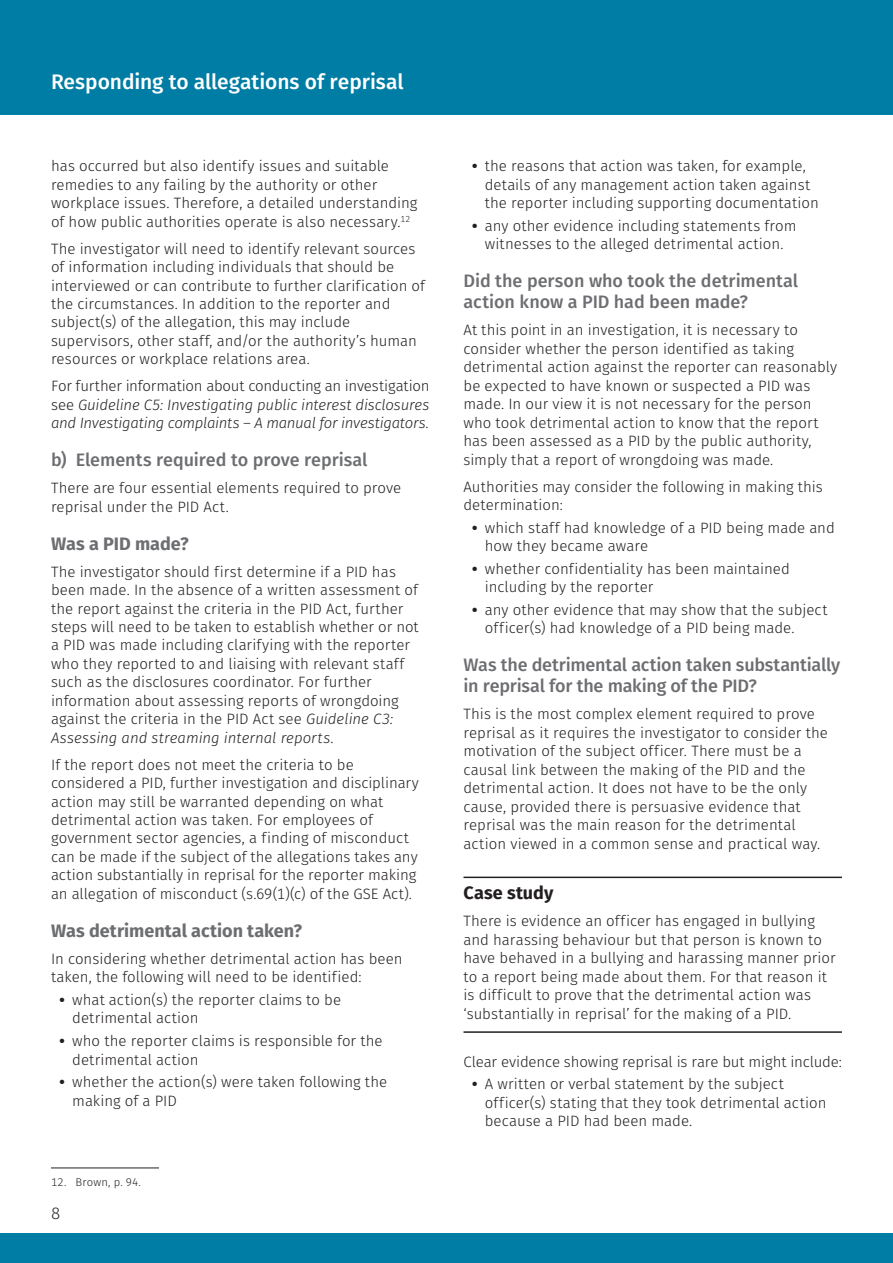
<style>
.page{position:relative;width:893px;height:1263px;background:#fff}
.page>*{position:absolute;margin:0;border:0;box-sizing:border-box;transform-origin:0 0}
.t1{font:500 21px "Fira Sans";letter-spacing:-.005em;color:#fff}
.t2{font:500 18px/21px "Fira Sans";letter-spacing:-.005em;color:#6d6e71}
.t3{font:700 18px "Fira Sans";color:#6d6e71}
.t4{font:700 18px "Fira Sans";letter-spacing:.005em;color:#231f20}
.t5{font:300 16.5px "Fira Sans";color:#231f20}
.t6{font:300 15px/18.5px "Fira Sans";color:#231f20}
.t7{font:italic 300 15px/18.5px "Fira Sans";letter-spacing:-.02em;color:#231f20;text-align:justify}
.t8{font:300 11.25px "Fira Sans";letter-spacing:.02em;color:#231f20}
.s1{font-style:normal}
.s2{font-style:italic}
.s3{font-weight:800}
</style>
<div class="page">
<div style="left:0;top:0;width:893px;height:115px;background:#007da4"></div>
<div style="left:0;top:1233px;width:893px;height:30px;background:#007da4"></div>
<hr style="left:51px;top:1167px;width:108px;height:1px;background:#231f20">
<hr style="left:463px;top:876px;width:379px;height:2px;background:#231f20">
<hr style="left:463px;top:1031px;width:379px;height:2px;background:#231f20">
<h1 class="t1" style="left:51px;top:65px;width:354px">Responding to allegations of reprisal</h1>
<p class="t6" style="left:51px;top:157px;width:368px">has occurred but also identify issues and suitable remedies to any failing by the authority or other workplace issues. Therefore, a detailed understanding of how public authorities operate is also necessary.<sup>12</sup></p>
<p class="t6" style="left:51px;top:239px;width:376px">The investigator will need to identify relevant sources of information including individuals that should be interviewed or can contribute to further clarification of the circumstances. In addition to the reporter and subject(s) of the allegation, this may include supervisors, other staff, and/or the authority’s human resources or workplace relations area.</p>
<p class="t7" style="left:51px;top:377px;width:380px"><span class="s1">For further information about conducting an investigation see</span> Guideline C5: Investigating public interest disclosures and Investigating complaints – A manual for investigators<span class="s1">.</span></p>
<p class="t2" style="left:51px;top:449px;width:318px">b) Elements required to prove reprisal</p>
<p class="t6" style="left:51px;top:479px;width:352px">There are four essential elements required to prove reprisal under the PID Act.</p>
<p class="t3" style="left:51px;top:528px;width:139px">Was a PID made?</p>
<p class="t6" style="left:51px;top:562px;width:369px">The investigator should first determine if a PID has been made. In the absence of a written assessment of the report against the criteria in the PID Act, further steps will need to be taken to establish whether or not a PID was made including clarifying with the reporter who they reported to and liaising with relevant staff such as the disclosures coordinator. For further information about assessing reports of wrongdoing against the criteria in the PID Act see <span class="s2">Guideline C3:<br>Assessing and streaming internal reports</span>.</p>
<p class="t6" style="left:51px;top:755px;width:369px">If the report does not meet the criteria to be considered a PID, further investigation and disciplinary action may still be warranted depending on what detrimental action was taken. For employees of government sector agencies, a finding of misconduct can be made if the subject of the allegations takes any action substantially in reprisal for the reporter making an allegation of misconduct (s.69(1)(c) of the GSE Act).</p>
<p class="t3" style="left:51px;top:915px;width:253px">Was detrimental action taken?</p>
<p class="t6" style="left:51px;top:949px;width:353px">In considering whether detrimental action has been taken, the following will need to be identified:</p>
<p class="t6" style="left:72px;top:990px;width:270px;text-indent:-13px"><span class="s3">•</span> what action(s) the reporter claims to be detrimental action</p>
<p class="t6" style="left:72px;top:1031px;width:312px;text-indent:-13px"><span class="s3">•</span> who the reporter claims is responsible for the detrimental action</p>
<p class="t6" style="left:72px;top:1073px;width:316px;text-indent:-13px"><span class="s3">•</span> whether the action(s) were taken following the making of a PID</p>
<p class="t8" style="left:51px;top:1174px;width:91px">12. Brown, p. 94.</p>
<p class="t5" style="left:51px;top:1201px;width:11px">8</p>
<p class="t6" style="left:485px;top:157px;width:335px;text-indent:-13px"><span class="s3">•</span> the reasons that action was taken, for example, details of any management action taken against the reporter including supporting documentation</p>
<p class="t6" style="left:472px;top:216px;width:326px;text-align:center"><span class="s3">•</span> any other evidence including statements from witnesses to the alleged detrimental action.</p>
<p class="t2" style="left:463px;top:270px;width:336px">Did the person who took the detrimental action know a PID had been made?</p>
<p class="t6" style="left:463px;top:321px;width:375px">At this point in an investigation, it is necessary to consider whether the person identified as taking detrimental action against the reporter can reasonably be expected to have known or suspected a PID was made. In our view it is not necessary for the person who took detrimental action to know that the report has been assessed as a PID by the public authority, simply that a report of wrongdoing was made.</p>
<p class="t6" style="left:463px;top:477px;width:361px">Authorities may consider the following in making this determination:</p>
<p class="t6" style="left:485px;top:518px;width:352px;text-indent:-13px"><span class="s3">•</span> which staff had knowledge of a PID being made and how they became aware</p>
<p class="t6" style="left:485px;top:559px;width:307px;text-indent:-13px"><span class="s3">•</span> whether confidentiality has been maintained including by the reporter</p>
<p class="t6" style="left:485px;top:600px;width:344px;text-indent:-13px"><span class="s3">•</span> any other evidence that may show that the subject officer(s) had knowledge of a PID being made.</p>
<p class="t2" style="left:463px;top:654px;width:378px">Was the detrimental action taken substantially in reprisal for the making of the PID?</p>
<p class="t6" style="left:463px;top:705px;width:366px">This is the most complex element required to prove reprisal as it requires the investigator to consider the motivation of the subject officer. There must be a causal link between the making of the PID and the detrimental action. It does not have to be the only cause, provided there is persuasive evidence that reprisal was the main reason for the detrimental action viewed in a common sense and practical way.</p>
<p class="t4" style="left:463px;top:878px;width:91px">Case study</p>
<p class="t6" style="left:463px;top:912px;width:374px">There is evidence an officer has engaged in bullying and harassing behaviour but that person is known to have behaved in a bullying and harassing manner prior to a report being made about them. For that reason it is difficult to prove that the detrimental action was ‘substantially in reprisal’ for the making of a PID.</p>
<p class="t6" style="left:463px;top:1052px;width:380px">Clear evidence showing reprisal is rare but might include:</p>
<p class="t6" style="left:485px;top:1075px;width:343px;text-indent:-13px"><span class="s3">•</span> A written or verbal statement by the subject officer(s) stating that they took detrimental action because a PID had been made.</p>
</div>
